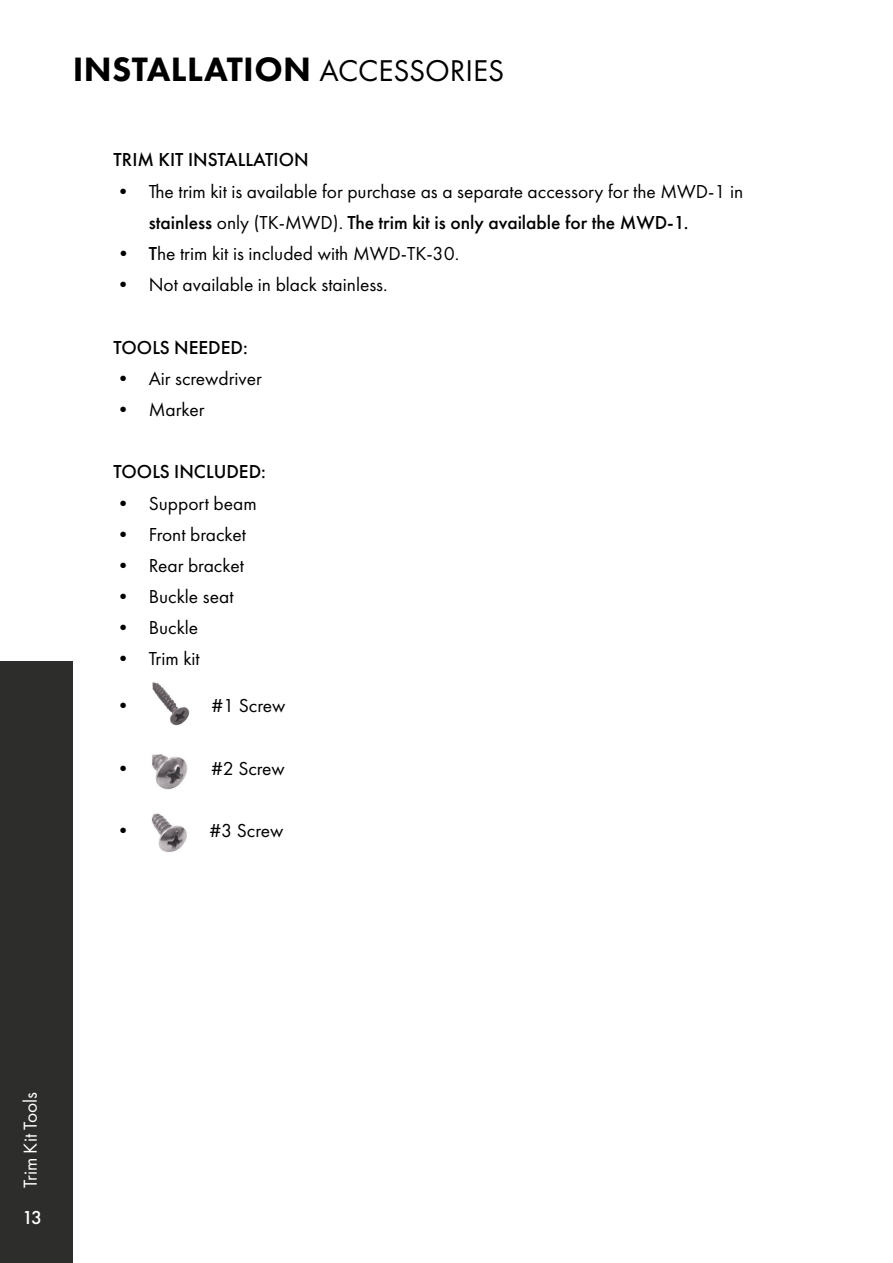
<style>
.page{position:relative;width:893px;height:1263px;background:#fff}
.page>*{position:absolute;margin:0;border:0;box-sizing:border-box;transform-origin:0 0}
.t1{font:800 35.1px "Futura PT";letter-spacing:.01em;color:#000}
.t2{font:19.5px/31.2px "Futura PT";color:#000}
.t3{font:500 19.5px "Futura PT";color:#000}
.t4{font:19.5px "Futura PT";color:#fff}
.t5{font:500 19.5px "Futura PT";color:#fff}
.s1{font-weight:400;font-size:31.2px}
.s2{font-weight:500}
</style>
<div class="page">
<div style="left:0;top:661px;width:73px;height:602px;background:#2d2d2c"></div>
<img style="left:152px;top:682px;width:38px;height:44px">
<img style="left:152px;top:754px;width:36px;height:36px">
<img style="left:151px;top:813px;width:36px;height:39px">
<h1 class="t1" style="left:73px;top:47px;width:433px">INSTALLATION <span class="s1">ACCESSORIES</span></h1>
<p class="t3" style="left:114px;top:148px;width:196px">TRIM KIT INSTALLATION</p>
<p class="t2" style="left:149px;top:175px;width:596px;text-indent:-35px">• The trim kit is available for purchase as a separate accessory for the MWD-1 in <span class="s2">stainless</span> only (TK-MWD). <span class="s2">The trim kit is only available for the MWD-1.</span></p>
<p class="t2" style="left:114px;top:238px;width:347px"><span class="s2">• T</span>he trim kit is included with MWD-TK-30.</p>
<p class="t2" style="left:114px;top:269px;width:275px">• Not available in black stainless.</p>
<p class="t3" style="left:114px;top:335px;width:136px">TOOLS NEEDED:</p>
<p class="t2" style="left:114px;top:363px;width:150px">• Air screwdriver</p>
<p class="t2" style="left:114px;top:394px;width:93px">• Marker</p>
<p class="t3" style="left:114px;top:460px;width:154px">TOOLS INCLUDED:</p>
<p class="t2" style="left:114px;top:487px;width:145px">• Support beam</p>
<p class="t2" style="left:114px;top:518px;width:134px">• Front bracket</p>
<p class="t2" style="left:114px;top:550px;width:132px">• Rear bracket</p>
<p class="t2" style="left:114px;top:581px;width:121px">• Buckle seat</p>
<p class="t2" style="left:114px;top:612px;width:86px">• Buckle</p>
<p class="t2" style="left:114px;top:643px;width:88px">• Trim kit</p>
<p class="t2" style="left:114px;top:690px;width:21px">•</p>
<p class="t2" style="left:211px;top:690px;width:75px">#1 Screw</p>
<p class="t2" style="left:114px;top:752px;width:21px">•</p>
<p class="t2" style="left:211px;top:752px;width:75px">#2 Screw</p>
<p class="t3" style="left:114px;top:819px;width:21px">•</p>
<p class="t2" style="left:209px;top:815px;width:75px">#3 Screw</p>
<p class="t4" style="left:19px;top:1188px;width:98px;rotate:-90deg">Trim Kit Tools</p>
<p class="t5" style="left:22px;top:1205px;width:22px">13</p>
</div>
